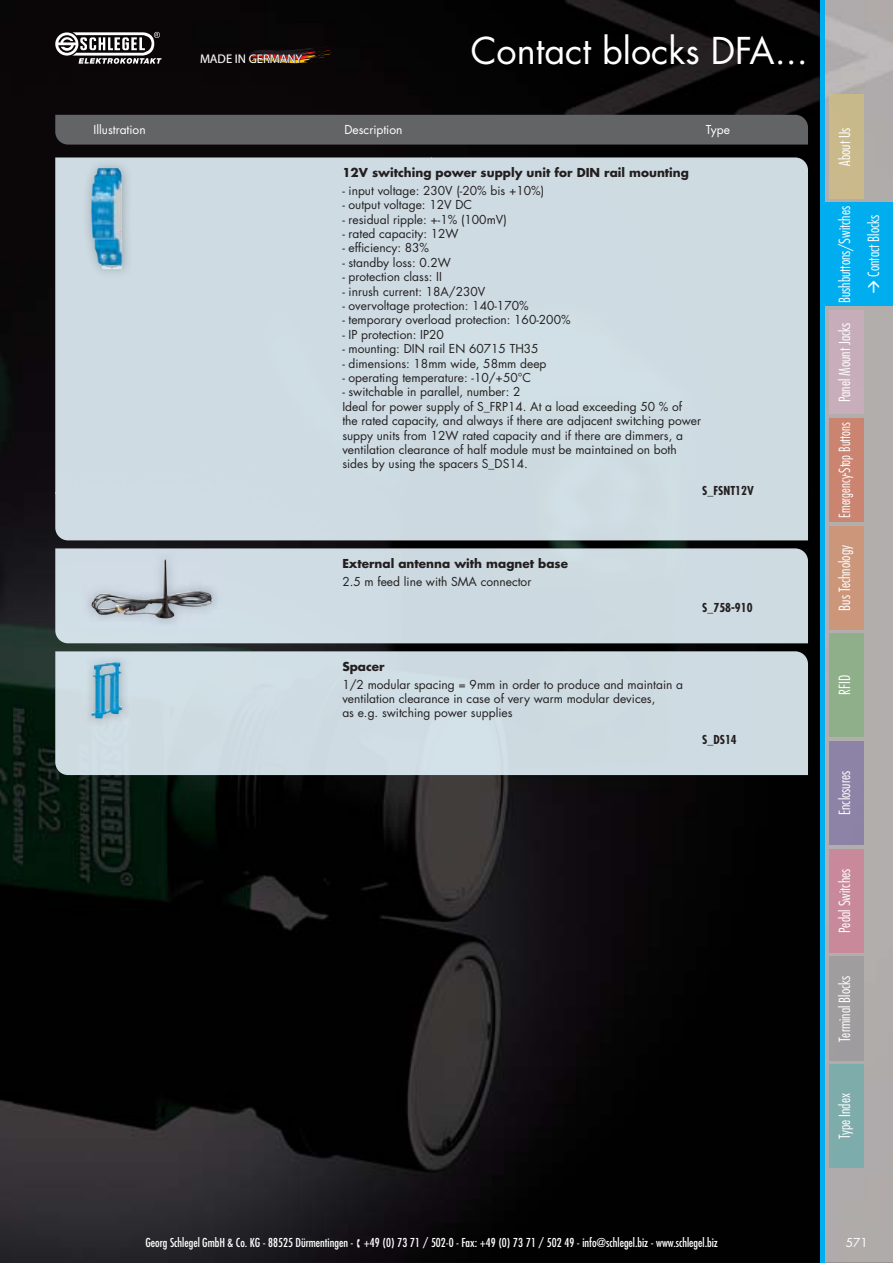
<style>
.page{position:relative;width:893px;height:1263px;background:#fff}
.page>*{position:absolute;margin:0;border:0;box-sizing:border-box;transform-origin:0 0}
.t1{font:36px "Futura Std";color:#fff}
.t2{font:300 condensed 15px/28.8px "Futura Std";color:#fff}
.t3{font:300 condensed 15px "Futura Std";color:#fff;scale:.92 1}
.t4{font:12.6px "Myriad Pro";color:#fff}
.t5{font:12px/14.4px "Futura Std";color:#231f20}
.t6{font:condensed 12px "Futura Std";color:#fff}
.t7{font:700 12px "Futura Std";color:#231f20}
.t8{font:12px "Futura Std";color:#fff}
.t9{font:700 condensed 12px "Futura Std";color:#231f20}
</style>
<div class="page">
<img style="left:13px;top:0;width:880px;height:1263px">
<svg style="left:200px;top:46px;width:135px;height:21px;background:#20130e"></svg>
<div style="left:829px;top:634px;width:34px;height:103px;background:#8eaf89"></div>
<div style="left:829px;top:95px;width:34px;height:103px;background:#c9b98b"></div>
<div style="left:829px;top:1064px;width:34px;height:104px;background:#7dacab"></div>
<div style="left:829px;top:526px;width:34px;height:103px;background:#cb967a"></div>
<div style="left:829px;top:310px;width:34px;height:104px;background:#c7aeb9"></div>
<div style="left:829px;top:849px;width:34px;height:103px;background:#c8899a"></div>
<hr style="left:821px;top:0;width:4px;height:1263px;background:#00aeef">
<div style="left:829px;top:957px;width:34px;height:103px;background:#9f9d9e"></div>
<div style="left:829px;top:741px;width:34px;height:104px;background:#8c83a7"></div>
<div style="left:825px;top:203px;width:68px;height:103px;background:#00aeef"></div>
<div style="left:829px;top:418px;width:34px;height:104px;background:#ca8470"></div>
<svg style="left:55px;top:32px;width:107px;height:32px"></svg>
<img style="left:0;top:0;width:13px;height:1263px">
<div style="left:55px;top:115px;width:753px;height:30px;background:#636466"></div>
<div style="left:55px;top:158px;width:753px;height:382px;background:#cedbe3"></div>
<img style="left:82px;top:158px;width:50px;height:121px">
<img style="left:91px;top:168px;width:31px;height:101px">
<div style="left:55px;top:548px;width:753px;height:95px;background:#cedbe2"></div>
<div style="left:82px;top:550px;width:139px;height:78px;background:#d1dbe5"></div>
<img style="left:91px;top:559px;width:122px;height:60px">
<div style="left:55px;top:651px;width:753px;height:124px;background:#cedbe2"></div>
<img style="left:82px;top:652px;width:49px;height:76px">
<img style="left:91px;top:662px;width:31px;height:56px">
<p class="t4" style="left:200px;top:54px;width:104px">MADE IN GERMANY</p>
<h1 class="t1" style="left:471px;top:34px;width:339px">Contact blocks DFA...</h1>
<p class="t8" style="left:94px;top:124px;width:54px">Illustration</p>
<p class="t8" style="left:344px;top:124px;width:60px">Description</p>
<p class="t8" style="left:706px;top:124px;width:26px">Type</p>
<p class="t7" style="left:342px;top:167px;width:348px">12V switching power supply unit for DIN rail mounting</p>
<p class="t5" style="left:342px;top:184px;width:203px">- input voltage: 230V (-20% bis +10%)</p>
<p class="t5" style="left:342px;top:198px;width:131px">- output voltage: 12V DC</p>
<p class="t5" style="left:342px;top:213px;width:166px">- residual ripple: +-1% (100mV)</p>
<p class="t5" style="left:342px;top:227px;width:118px">- rated capacity: 12W</p>
<p class="t5" style="left:342px;top:242px;width:88px">- efficiency: 83%</p>
<p class="t5" style="left:342px;top:256px;width:110px">- standby loss: 0.2W</p>
<p class="t5" style="left:342px;top:270px;width:101px">- protection class: II</p>
<p class="t5" style="left:342px;top:285px;width:145px">- inrush current: 18A/230V</p>
<p class="t5" style="left:342px;top:299px;width:188px">- overvoltage protection: 140-170%</p>
<p class="t5" style="left:342px;top:314px;width:230px">- temporary overload protection: 160-200%</p>
<p class="t5" style="left:342px;top:328px;width:103px">- IP protection: IP20</p>
<p class="t5" style="left:342px;top:342px;width:198px">- mounting: DIN rail EN 60715 TH35</p>
<p class="t5" style="left:342px;top:357px;width:206px">- dimensions: 18mm wide, 58mm deep</p>
<p class="t5" style="left:342px;top:371px;width:190px">- operating temperature: -10/+50°C</p>
<p class="t5" style="left:342px;top:386px;width:360px">- switchable in parallel, number: 2<br>Ideal for power supply of S_FRP14. At a load exceeding 50 % of<br>the rated capacity, and always if there are adjacent switching power suppy units from 12W rated capacity and if there are dimmers, a ventilation clearance of half module must be maintained on both sides by using the spacers S_DS14.</p>
<p class="t9" style="left:702px;top:484px;width:53px">S_FSNT12V</p>
<p class="t7" style="left:342px;top:558px;width:227px">External antenna with magnet base</p>
<p class="t5" style="left:342px;top:575px;width:191px">2.5 m feed line with SMA connector</p>
<p class="t7" style="left:342px;top:661px;width:44px">Spacer</p>
<p class="t5" style="left:342px;top:678px;width:342px">1/2 modular spacing = 9mm in order to produce and maintain a ventilation clearance in case of very warm modular devices,<br>as e.g. switching power supplies</p>
<p class="t9" style="left:702px;top:601px;width:52px">S_758-910</p>
<p class="t9" style="left:702px;top:733px;width:36px">S_DS14</p>
<p class="t2" style="left:831px;top:166px;width:40px;rotate:-90deg">About Us</p>
<p class="t2" style="left:831px;top:277px;width:72px;text-indent:-26px;rotate:-90deg">Bushbuttons/Switches<br>Contact Blocks</p>
<p class="t2" style="left:831px;top:402px;width:81px;rotate:-90deg">Panel Mount Jacks</p>
<p class="t3" style="left:838px;top:518px;width:105px;rotate:-90deg">Emergency-Stop Buttons</p>
<p class="t2" style="left:831px;top:611px;width:67px;rotate:-90deg">Bus Technology</p>
<p class="t2" style="left:831px;top:695px;width:21px;rotate:-90deg">RFID</p>
<p class="t2" style="left:831px;top:815px;width:46px;rotate:-90deg">Enclosures</p>
<p class="t2" style="left:831px;top:933px;width:66px;rotate:-90deg">Pedal Switches</p>
<p class="t2" style="left:831px;top:1042px;width:68px;rotate:-90deg">Terminal Blocks</p>
<p class="t2" style="left:831px;top:1139px;width:47px;rotate:-90deg">Type Index</p>
<p class="t6" style="left:145px;top:1237px;width:574px">Georg Schlegel GmbH &amp; Co. KG - 88525 Dürmentingen - ▪ +49 (0) 73 71 / 502-0 - Fax: +49 (0) 73 71 / 502 49 - info@schlegel.biz - www.schlegel.biz</p>
<p class="t8" style="left:846px;top:1237px;width:24px">571</p>
</div>
